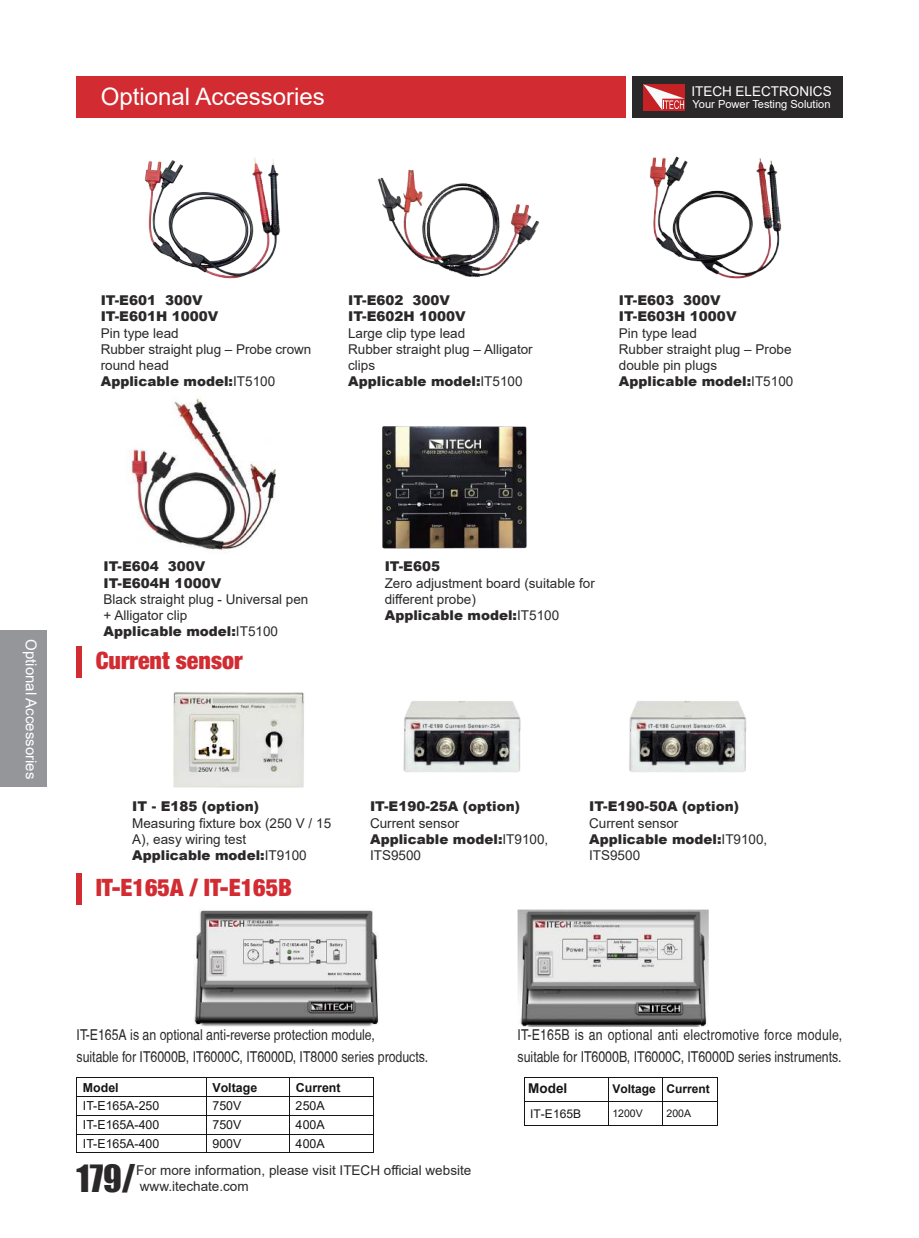
<style>
.page{position:relative;width:919px;height:1238px;background:#fff}
.page>*{position:absolute;margin:0;border:0;box-sizing:border-box;transform-origin:0 0}
.t1{font:34.5px "Impact";color:#2b2829}
.t2{font:900 condensed 24px "Helvetica Neue LT Pro";color:#d22b31}
.t3{font:24px "Arial";color:#fff}
.t4{font:condensed 15px/22.5px "Helvetica";color:#2b2829}
.t5{font:15px "Arial";color:#fff}
.t6{font:13.5px/16.2px "Arial";color:#2b2829}
.t7{font:900 13.5px/16.2px "Arial";color:#2b2829}
.t8{font:13.5px "Arial";color:#fff}
.t9{font:700 13.5px "Arial";color:#141615}
.t10{font:12.45px "Arial";color:#141615}
.t11{font:700 12.45px "Arial";color:#141615}
.t12{font:700 12px "Arial";color:#141615}
.t13{font:12px "Arial";color:#141615}
.t14{font:11.1px "Arial";color:#fff}
.t15{font:10.5px "Arial";color:#141615}
.s1{font-weight:900}
</style>
<div class="page">
<div style="left:77px;top:77px;width:549px;height:41px;background:#d22b31"></div>
<div style="left:631px;top:77px;width:211px;height:41px;background:#2b2829"></div>
<svg style="left:643px;top:84px;width:41px;height:26px"></svg>
<div style="left:0;top:630px;width:46px;height:157px;background:#949699"></div>
<img style="left:144px;top:158px;width:136px;height:121px">
<img style="left:378px;top:169px;width:162px;height:108px">
<img style="left:649px;top:156px;width:133px;height:123px">
<img style="left:127px;top:397px;width:149px;height:155px">
<img style="left:382px;top:426px;width:145px;height:123px">
<div style="left:77px;top:646px;width:5px;height:31px;background:#d22b31"></div>
<img style="left:173px;top:692px;width:131px;height:96px">
<img style="left:403px;top:701px;width:118px;height:71px">
<img style="left:629px;top:701px;width:118px;height:71px">
<div style="left:77px;top:873px;width:5px;height:31px;background:#d22b31"></div>
<img style="left:194px;top:910px;width:185px;height:116px">
<img style="left:517px;top:909px;width:191px;height:117px">
<hr style="left:524px;top:1077px;width:84px;height:1px;background:#141615">
<hr style="left:608px;top:1077px;width:54px;height:1px;background:#141615">
<hr style="left:663px;top:1077px;width:53px;height:1px;background:#141615">
<hr style="left:524px;top:1101px;width:84px;height:1px;background:#141615">
<hr style="left:608px;top:1101px;width:54px;height:1px;background:#141615">
<hr style="left:663px;top:1101px;width:53px;height:1px;background:#141615">
<svg style="left:524px;top:1078px;width:1px;height:47px"></svg>
<hr style="left:524px;top:1125px;width:84px;height:1px;background:#141615">
<svg style="left:608px;top:1078px;width:1px;height:47px"></svg>
<hr style="left:608px;top:1125px;width:54px;height:1px;background:#141615">
<svg style="left:662px;top:1077px;width:1px;height:49px"></svg>
<hr style="left:663px;top:1125px;width:53px;height:1px;background:#141615">
<hr style="left:77px;top:1077px;width:129px;height:1px;background:#141615">
<hr style="left:207px;top:1077px;width:82px;height:1px;background:#141615">
<hr style="left:290px;top:1077px;width:83px;height:1px;background:#141615">
<hr style="left:77px;top:1096px;width:129px;height:1px;background:#141615">
<hr style="left:207px;top:1096px;width:82px;height:1px;background:#141615">
<hr style="left:290px;top:1096px;width:83px;height:1px;background:#141615">
<hr style="left:77px;top:1114px;width:129px;height:1px;background:#141615">
<hr style="left:207px;top:1114px;width:82px;height:1px;background:#141615">
<hr style="left:290px;top:1114px;width:83px;height:1px;background:#141615">
<hr style="left:77px;top:1133px;width:129px;height:1px;background:#141615">
<hr style="left:207px;top:1133px;width:82px;height:1px;background:#141615">
<hr style="left:290px;top:1133px;width:83px;height:1px;background:#141615">
<hr style="left:77px;top:1152px;width:129px;height:1px;background:#141615">
<svg style="left:206px;top:1077px;width:1px;height:76px"></svg>
<hr style="left:207px;top:1152px;width:82px;height:1px;background:#141615">
<svg style="left:289px;top:1077px;width:1px;height:76px"></svg>
<hr style="left:290px;top:1152px;width:83px;height:1px;background:#141615">
<svg style="left:373px;top:1077px;width:1px;height:76px"></svg>
<h2 class="t3" style="left:101px;top:87px;width:226px">Optional Accessories</h2>
<p class="t8" style="left:691px;top:86px;width:142px">ITECH ELECTRONICS</p>
<p class="t14" style="left:692px;top:100px;width:139px">Your Power Testing Solution</p>
<p class="t7" style="left:101px;top:293px;width:119px">IT-E601 300V<br>IT-E601H 1000V</p>
<p class="t6" style="left:101px;top:326px;width:212px">Pin type lead<br>Rubber straight plug – Probe crown round head<br><span class="s1">Applicable model:</span>IT5100</p>
<p class="t7" style="left:348px;top:293px;width:119px">IT-E602 300V<br>IT-E602H 1000V</p>
<p class="t6" style="left:348px;top:326px;width:186px">Large clip type lead<br>Rubber straight plug – Alligator clips<br><span class="s1">Applicable model:</span>IT5100</p>
<p class="t7" style="left:618px;top:293px;width:119px">IT-E603 300V<br>IT-E603H 1000V</p>
<p class="t6" style="left:618px;top:326px;width:176px">Pin type lead<br>Rubber straight plug – Probe double pin plugs<br><span class="s1">Applicable model:</span>IT5100</p>
<p class="t5" style="left:37px;top:639px;width:142px;rotate:90deg">Optional Accessories</p>
<p class="t7" style="left:103px;top:559px;width:119px">IT-E604 300V<br>IT-E604H 1000V</p>
<p class="t6" style="left:103px;top:592px;width:206px">Black straight plug - Universal pen + Alligator clip<br><span class="s1">Applicable model:</span>IT5100</p>
<h2 class="t2" style="left:96px;top:651px;width:148px">Current sensor</h2>
<p class="t7" style="left:384px;top:559px;width:57px">IT-E605</p>
<p class="t6" style="left:384px;top:576px;width:212px">Zero adjustment board (suitable for di昀昀erent probe)<br><span class="s1">Applicable model:</span>IT5100</p>
<p class="t7" style="left:132px;top:799px;width:128px">IT - E185 (option)</p>
<p class="t6" style="left:132px;top:814px;width:200px">Measuring 昀椀xture box (250 V / 15<br>A), easy wiring test<br><span class="s1">Applicable model:</span>IT9100</p>
<h2 class="t2" style="left:96px;top:878px;width:198px">IT-E165A / IT-E165B</h2>
<p class="t7" style="left:370px;top:799px;width:151px">IT-E190-25A (option)</p>
<p class="t6" style="left:370px;top:816px;width:180px">Current sensor<br><span class="s1">Applicable model:</span>IT9100,<br>ITS9500</p>
<p class="t7" style="left:589px;top:799px;width:151px">IT-E190-50A (option)</p>
<p class="t6" style="left:589px;top:816px;width:180px">Current sensor<br><span class="s1">Applicable model:</span>IT9100,<br>ITS9500</p>
<p class="t4" style="left:77px;top:1024px;width:353px">IT-E165A is an optional anti-reverse protection module,<br>suitable for IT6000B, IT6000C, IT6000D, IT8000 series products.</p>
<p class="t4" style="left:517px;top:1023px;width:326px">IT-E165B is an optional anti electromotive force module, suitable for IT6000B, IT6000C, IT6000D series instruments.</p>
<p class="t9" style="left:528px;top:1079px;width:40px">Model</p>
<p class="t12" style="left:612px;top:1079px;width:99px">Voltage Current</p>
<p class="t13" style="left:530px;top:1109px;width:52px">IT-E165B</p>
<p class="t15" style="left:612px;top:1108px;width:32px">1200V</p>
<p class="t15" style="left:666px;top:1108px;width:26px">200A</p>
<p class="t11" style="left:83px;top:1078px;width:37px">Model</p>
<p class="t11" style="left:212px;top:1078px;width:46px">Voltage</p>
<p class="t11" style="left:296px;top:1078px;width:46px">Current</p>
<p class="t10" style="left:83px;top:1101px;width:78px">IT-E165A-250</p>
<p class="t10" style="left:212px;top:1101px;width:30px">750V</p>
<p class="t10" style="left:295px;top:1101px;width:31px">250A</p>
<p class="t10" style="left:83px;top:1120px;width:78px">IT-E165A-400</p>
<p class="t10" style="left:212px;top:1120px;width:30px">750V</p>
<p class="t10" style="left:295px;top:1120px;width:31px">400A</p>
<p class="t10" style="left:83px;top:1138px;width:78px">IT-E165A-400</p>
<p class="t10" style="left:212px;top:1138px;width:30px">900V</p>
<p class="t10" style="left:295px;top:1138px;width:31px">400A</p>
<h1 class="t1" style="left:77px;top:1160px;width:61px">179/</h1>
<p class="t6" style="left:136px;top:1161px;width:337px">For more information, please visit ITECH o昀케cial website www.itechate.com</p>
</div>
